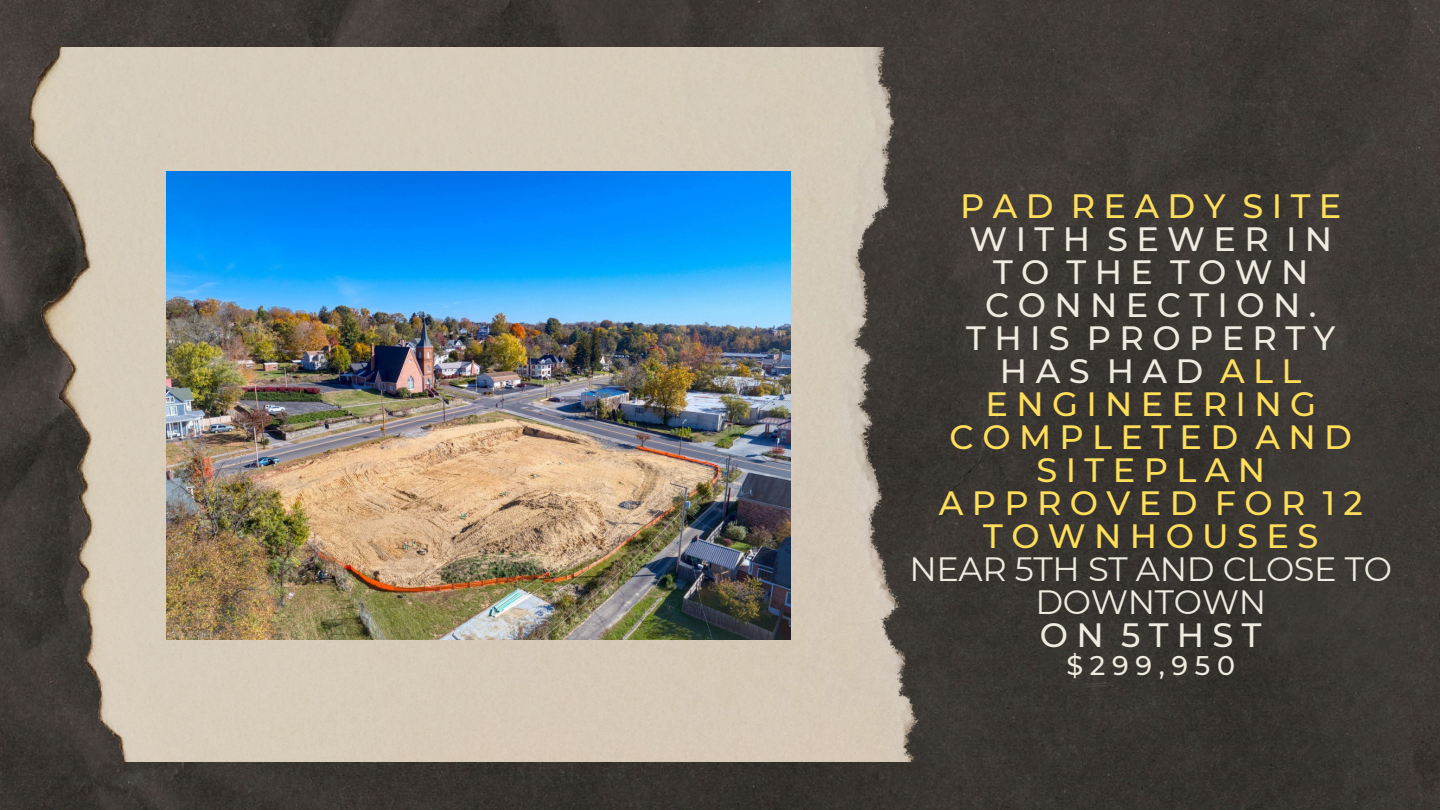
<style>
.page{position:relative;width:1440px;height:810px;background:#fff}
.page>*{position:absolute;margin:0;border:0;box-sizing:border-box;transform-origin:0 0}
.t1{font:500 33.7px/33.1px "Montserrat";letter-spacing:.25em;color:#ffde59;text-align:center}
.t2{font:33.7px/33.1px "Montserrat";letter-spacing:-.01em;color:#efebe0;text-align:center}
.t3{font:500 33.7px "Montserrat";letter-spacing:.25em;color:#efebe0}
.t4{font:500 26.9px "Montserrat";letter-spacing:.25em;color:#efebe0}
.s1{color:#efebe0}
</style>
<div class="page">
<img style="left:0;top:0;width:1440px;height:810px">
<img style="left:29px;top:48px;width:899px;height:714px">
<img style="left:167px;top:171px;width:624px;height:468px">
<p class="t1" style="left:960px;top:189px;width:383px">PAD READY SITE</p>
<p class="t1" style="left:939px;top:222px;width:426px"><span class="s1">WITH SEWER IN<br>TO THE TOWN<br>CONNECTION.<br>THIS PROPERTY<br>HAS HAD</span> ALL<br>ENGINEERING<br>COMPLETED AND<br>SITEPLAN<br>APPROVED FOR 12<br>TOWNHOUSES</p>
<p class="t2" style="left:909px;top:553px;width:484px">NEAR 5TH ST AND CLOSE TO<br>DOWNTOWN</p>
<p class="t3" style="left:1040px;top:615px;width:223px">ON 5THST</p>
<p class="t4" style="left:1067px;top:649px;width:170px">$299,950</p>
</div>
